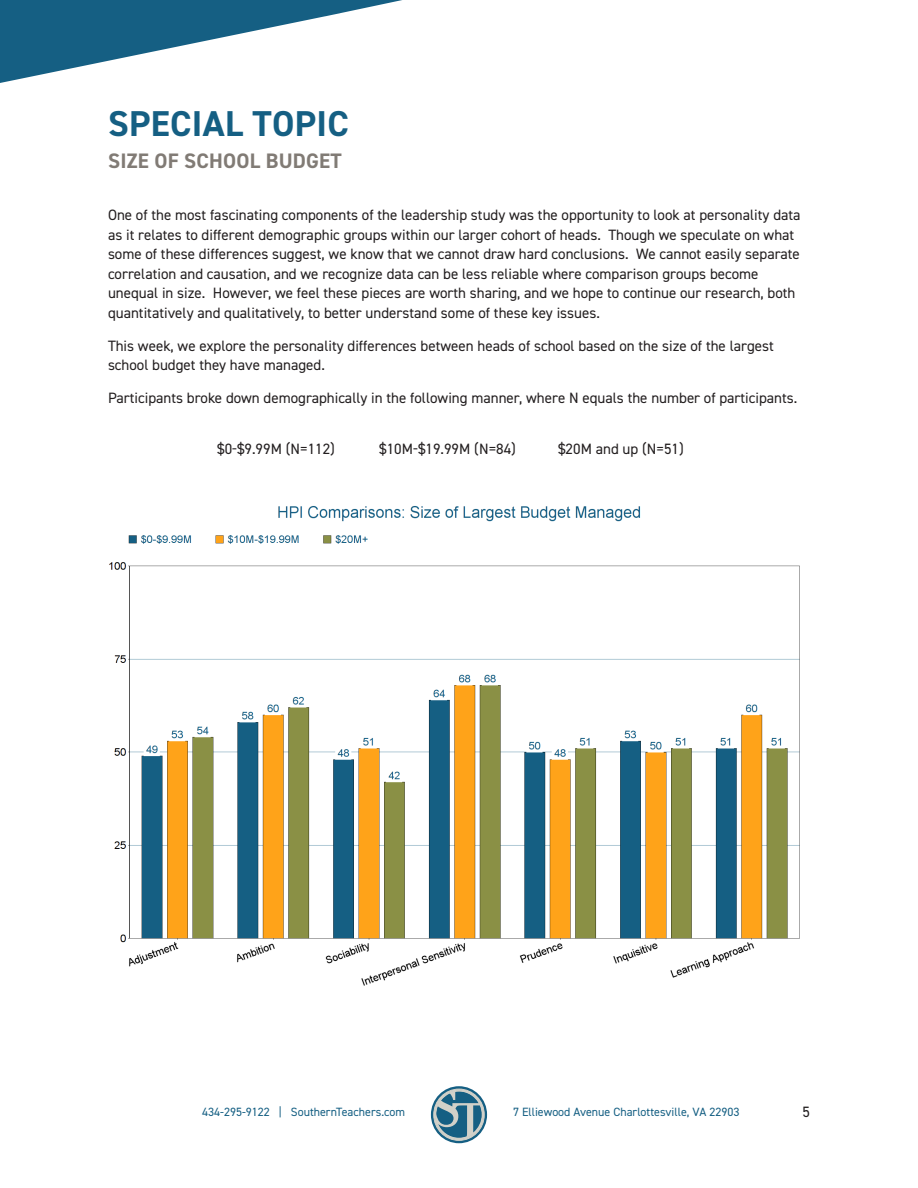
<style>
.page{position:relative;width:918px;height:1188px;background:#fff}
.page>*{position:absolute;margin:0;border:0;box-sizing:border-box;transform-origin:0 0}
.t1{font:700 36px "DIN2014";letter-spacing:.01em;color:#155f83}
.t2{font:700 21px "DIN2014";letter-spacing:.01em;color:#817b75}
.t3{font:15px/19.5px "DIN2014";color:#231f20}
.t4{font:12px "DIN2014";color:#155f83}
</style>
<div class="page">
<svg style="left:431px;top:1086px;width:56px;height:57px"></svg>
<svg style="left:433px;top:1088px;width:52px;height:53px;background:#759bab"></svg>
<svg style="left:0;top:0;width:402px;height:83px"></svg>
<img style="left:109px;top:506px;width:691px;height:480px">
<h1 class="t1" style="left:108px;top:100px;width:242px">SPECIAL TOPIC</h1>
<h2 class="t2" style="left:108px;top:147px;width:235px">SIZE OF SCHOOL BUDGET</h2>
<p class="t3" style="left:108px;top:205px;width:694px">One of the most fascinating components of the leadership study was the opportunity to look at personality data as it relates to different demographic groups within our larger cohort of heads. Though we speculate on what some of these differences suggest, we know that we cannot draw hard conclusions. We cannot easily separate correlation and causation, and we recognize data can be less reliable where comparison groups become unequal in size. However, we feel these pieces are worth sharing, and we hope to continue our research, both quantitatively and qualitatively, to better understand some of these key issues.</p>
<p class="t3" style="left:108px;top:336px;width:667px">This week, we explore the personality differences between heads of school based on the size of the largest school budget they have managed.</p>
<p class="t3" style="left:108px;top:388px;width:691px">Participants broke down demographically in the following manner, where N equals the number of participants.</p>
<p class="t3" style="left:217px;top:438px;width:119px">$0-$9.99M (N=112)</p>
<p class="t3" style="left:379px;top:438px;width:138px">$10M-$19.99M (N=84)</p>
<p class="t3" style="left:558px;top:438px;width:127px">$20M and up (N=51)</p>
<p class="t4" style="left:202px;top:1105px;width:204px">434-295-9122 | SouthernTeachers.com</p>
<p class="t4" style="left:513px;top:1105px;width:228px">7 Elliewood Avenue Charlottesville, VA 22903</p>
<p class="t3" style="left:803px;top:1102px;width:9px">5</p>
</div>
